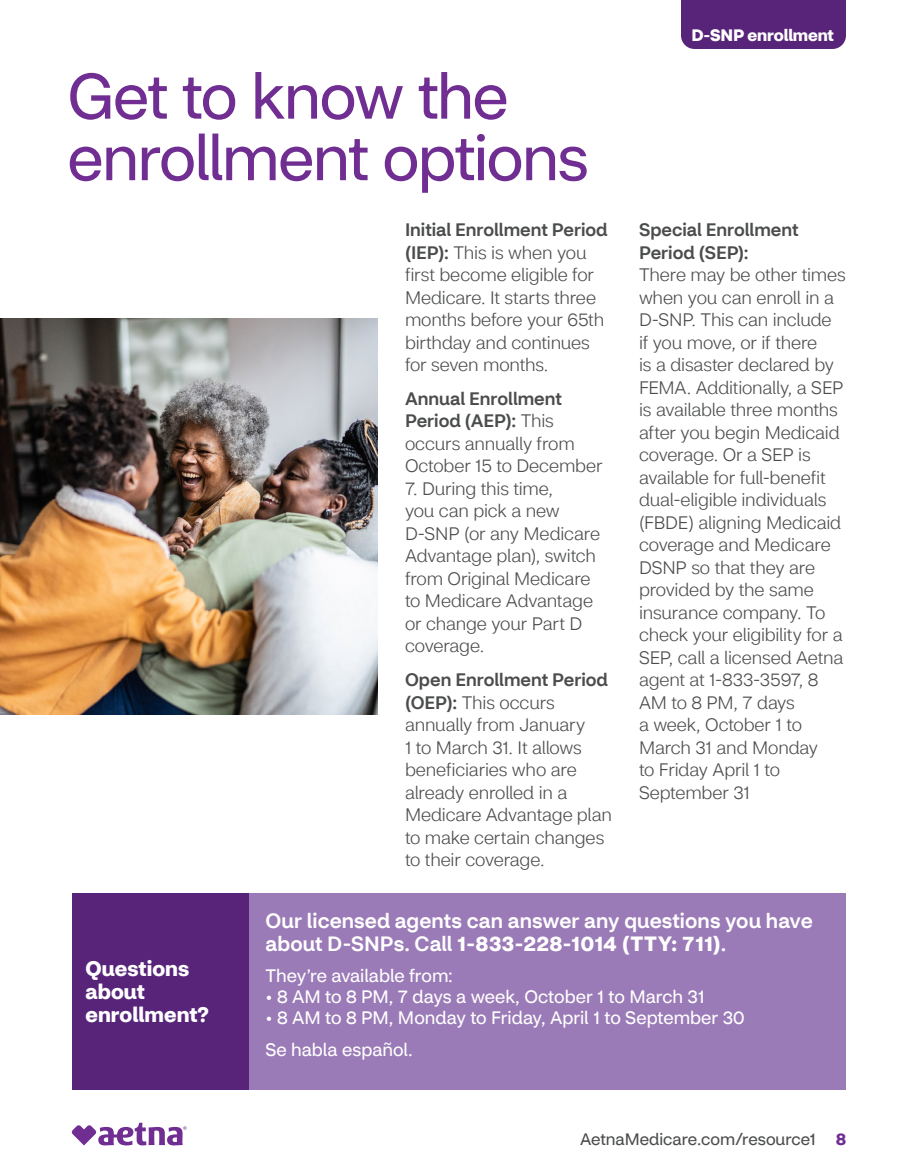
<style>
.page{position:relative;width:918px;height:1175px;background:#fff}
.page>*{position:absolute;margin:0;border:0;box-sizing:border-box;transform-origin:0 0}
.R_Headline{font:63px/61.5px "CVS Health Sans";letter-spacing:-.025em;color:#702d92}
.R_CTA_Headers{font:700 21px/23.2px "CVS Health Sans";color:#fff}
.New_SB_Text_FIRST{font:500 20.7px/22.5px "CVS Health Sans";letter-spacing:.01em;color:#fff}
.R_Aetna_Text{font:300 18px/22.5px "CVS Health Sans";letter-spacing:-.01em;color:#4b4c4d}
.NEW_SB_Text{font:18px "CVS Health Sans";color:#fff}
.t1{font:16.5px "CVS Health Sans";color:#4b4c4d}
.NEW_Slug{font:700 16.5px "CVS Health Sans";letter-spacing:-.01em;color:#fff}
.s1{font-weight:500}
.s2{font-weight:700}
.s3{font-weight:700;color:#702d92}
</style>
<div class="page">
<svg style="left:72px;top:1122px;width:115px;height:23px"></svg>
<div style="left:681px;top:0;width:165px;height:49px;background:#57247a"></div>
<img style="left:0;top:318px;width:378px;height:396px">
<div style="left:72px;top:892px;width:774px;height:197px;background:#9b7bb7"></div>
<div style="left:72px;top:892px;width:177px;height:197px;background:#57247a"></div>
<p class="R_Headline" style="left:68px;top:66px;width:523px">Get to know the enrollment options</p>
<p class="R_Aetna_Text" style="left:405px;top:218px;width:204px"><span class="s1">Initial Enrollment Period (IEP):</span> This is when you first become eligible for<br>Medicare. It starts three months before your 65th birthday and continues for seven months.</p>
<p class="R_Aetna_Text" style="left:405px;top:387px;width:199px"><span class="s1">Annual Enrollment<br>Period (AEP):</span> This occurs annually from<br>October 15 to December</p>
<p class="R_Aetna_Text" style="left:405px;top:477px;width:197px">7. During this time,<br>you can pick a new<br>D-SNP (or any Medicare<br>Advantage plan), switch from Original Medicare to Medicare Advantage or change your Part D coverage.</p>
<p class="R_Aetna_Text" style="left:405px;top:668px;width:208px"><span class="s1">Open Enrollment Period (OEP):</span> This occurs annually from January<br>1 to March 31. It allows beneficiaries who are already enrolled in a<br>Medicare Advantage plan to make certain changes to their coverage.</p>
<p class="NEW_Slug" style="left:692px;top:25px;width:144px">D-SNP enrollment</p>
<p class="R_Aetna_Text" style="left:639px;top:218px;width:208px"><span class="s1">Special Enrollment<br>Period (SEP):<br></span>There may be other times when you can enroll in a<br>D-SNP. This can include<br>if you move, or if there<br>is a disaster declared by<br>FEMA. Additionally, a SEP is available three months after you begin Medicaid coverage. Or a SEP is available for full-benefit dual-eligible individuals (FBDE) aligning Medicaid coverage and Medicare<br>DSNP so that they are provided by the same insurance company. To check your eligibility for a<br>SEP, call a licensed Aetna agent at 1-833-3597, 8<br>AM to 8 PM, 7 days<br>a week, October 1 to<br>March 31 and Monday<br>to Friday April 1 to<br>September 31</p>
<p class="R_CTA_Headers" style="left:86px;top:956px;width:125px">Questions about enrollment?</p>
<p class="New_SB_Text_FIRST" style="left:266px;top:910px;width:549px">Our licensed agents can answer any questions you have about D-SNPs. Call <span class="s2">1-833-228-1014 (TTY: 711)</span>.</p>
<p class="NEW_SB_Text" style="left:266px;top:965px;width:189px">They’re available from:</p>
<p class="NEW_SB_Text" style="left:266px;top:986px;width:441px">• 8 AM to 8 PM, 7 days a week, October 1 to March 31</p>
<p class="NEW_SB_Text" style="left:266px;top:1007px;width:481px">• 8 AM to 8 PM, Monday to Friday, April 1 to September 30</p>
<p class="NEW_SB_Text" style="left:266px;top:1038px;width:149px">Se habla español.</p>
<p class="t1" style="left:580px;top:1129px;width:267px">AetnaMedicare.com/resource1 <span class="s3">8</span></p>
</div>
